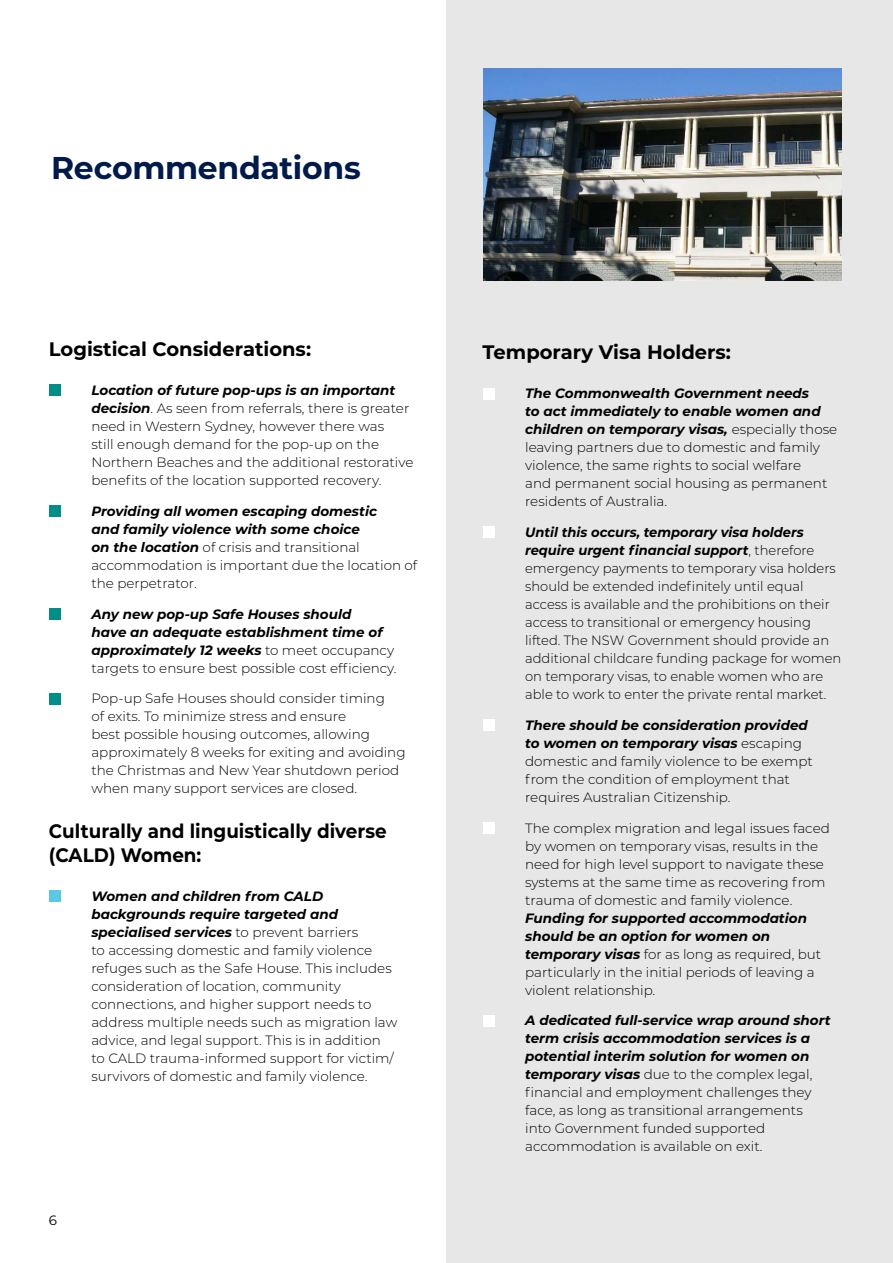
<style>
.page{position:relative;width:893px;height:1263px;background:#fff}
.page>*{position:absolute;margin:0;border:0;box-sizing:border-box;transform-origin:0 0}
.t1{font:700 31.5px "Montserrat";letter-spacing:-.01em;color:#001a49}
.t2{font:700 19.5px "Montserrat";color:#000}
.t3{font:700 19.5px/23.4px "Montserrat";color:#000;scale:.94 1}
.t4{font:300 13.5px/18px "Montserrat";color:#000}
.t5{font:italic 700 13.5px/18px "Montserrat";color:#000}
.t6{font:13.5px "Montserrat";color:#000}
.s1{font-weight:700;font-style:italic}
.s2{font-weight:300;font-style:normal}
</style>
<div class="page">
<div style="left:446px;top:0;width:447px;height:1263px;background:#e7e7e7"></div>
<div style="left:483px;top:388px;width:12px;height:11px;background:#fff"></div>
<div style="left:483px;top:526px;width:12px;height:12px;background:#fff"></div>
<div style="left:483px;top:719px;width:12px;height:12px;background:#fff"></div>
<div style="left:483px;top:822px;width:12px;height:12px;background:#fff"></div>
<div style="left:483px;top:1015px;width:12px;height:12px;background:#fff"></div>
<div style="left:49px;top:384px;width:12px;height:12px;background:#008e86"></div>
<div style="left:49px;top:505px;width:12px;height:12px;background:#008e86"></div>
<div style="left:49px;top:608px;width:12px;height:12px;background:#008e86"></div>
<div style="left:49px;top:693px;width:12px;height:12px;background:#008e86"></div>
<div style="left:49px;top:890px;width:12px;height:12px;background:#59c9e6"></div>
<img style="left:484px;top:68px;width:358px;height:213px">
<h1 class="t1" style="left:51px;top:145px;width:311px">Recommendations</h1>
<h2 class="t2" style="left:49px;top:335px;width:264px">Logistical Considerations:</h2>
<p class="t4" style="left:91px;top:381px;width:323px"><span class="s1">Location of future pop-ups is an important decision</span>. As seen from referrals, there is greater need in Western Sydney, however there was<br>still enough demand for the pop-up on the Northern Beaches and the additional restorative benefits of the location supported recovery.</p>
<p class="t4" style="left:91px;top:502px;width:327px"><span class="s1">Providing all women escaping domestic<br>and family violence with some choice<br>on the location</span> of crisis and transitional accommodation is important due the location of the perpetrator.</p>
<p class="t5" style="left:91px;top:604px;width:307px">Any new pop-up Safe Houses should<br>have an adequate establishment time of approximately 12 weeks <span class="s2">to meet occupancy targets to ensure best possible cost efficiency.</span></p>
<p class="t4" style="left:91px;top:689px;width:316px">Pop-up Safe Houses should consider timing<br>of exits. To minimize stress and ensure<br>best possible housing outcomes, allowing approximately 8 weeks for exiting and avoiding the Christmas and New Year shutdown period when many support services are closed.</p>
<h2 class="t3" style="left:49px;top:818px;width:361px">Culturally and linguistically diverse (CALD) Women:</h2>
<p class="t4" style="left:91px;top:886px;width:307px"><span class="s1">Women and children from CALD backgrounds require targeted and specialised services</span> to prevent barriers<br>to accessing domestic and family violence refuges such as the Safe House. This includes consideration of location, community connections, and higher support needs to address multiple needs such as migration law advice, and legal support. This is in addition to CALD trauma-informed support for victim/ survivors of domestic and family violence.</p>
<p class="t6" style="left:49px;top:1211px;width:10px">6</p>
<h2 class="t2" style="left:483px;top:338px;width:250px">Temporary Visa Holders:</h2>
<p class="t4" style="left:525px;top:384px;width:314px"><span class="s1">The Commonwealth Government needs<br>to act immediately to enable women and children on temporary visas,</span> especially those leaving partners due to domestic and family violence, the same rights to social welfare<br>and permanent social housing as permanent residents of Australia.</p>
<p class="t4" style="left:525px;top:523px;width:318px"><span class="s1">Until this occurs, temporary visa holders require urgent financial support</span>, therefore emergency payments to temporary visa holders should be extended indefinitely until equal access is available and the prohibitions on their access to transitional or emergency housing lifted. The NSW Government should provide an additional childcare funding package for women on temporary visas, to enable women who are able to work to enter the private rental market.</p>
<p class="t4" style="left:525px;top:716px;width:289px"><span class="s1">There should be consideration provided to women on temporary visas</span> escaping domestic and family violence to be exempt from the condition of employment that requires Australian Citizenship.</p>
<p class="t4" style="left:525px;top:818px;width:306px">The complex migration and legal issues faced by women on temporary visas, results in the need for high level support to navigate these systems at the same time as recovering from trauma of domestic and family violence.</p>
<p class="t4" style="left:525px;top:908px;width:298px"><span class="s1">Funding for supported accommodation should be an option for women on temporary visas</span> for as long as required, but particularly in the initial periods of leaving a violent relationship.</p>
<p class="t4" style="left:525px;top:1011px;width:307px"><span class="s1">A dedicated full-service wrap around short term crisis accommodation services is a potential interim solution for women on temporary visas</span> due to the complex legal, financial and employment challenges they face, as long as transitional arrangements into Government funded supported accommodation is available on exit.</p>
</div>
